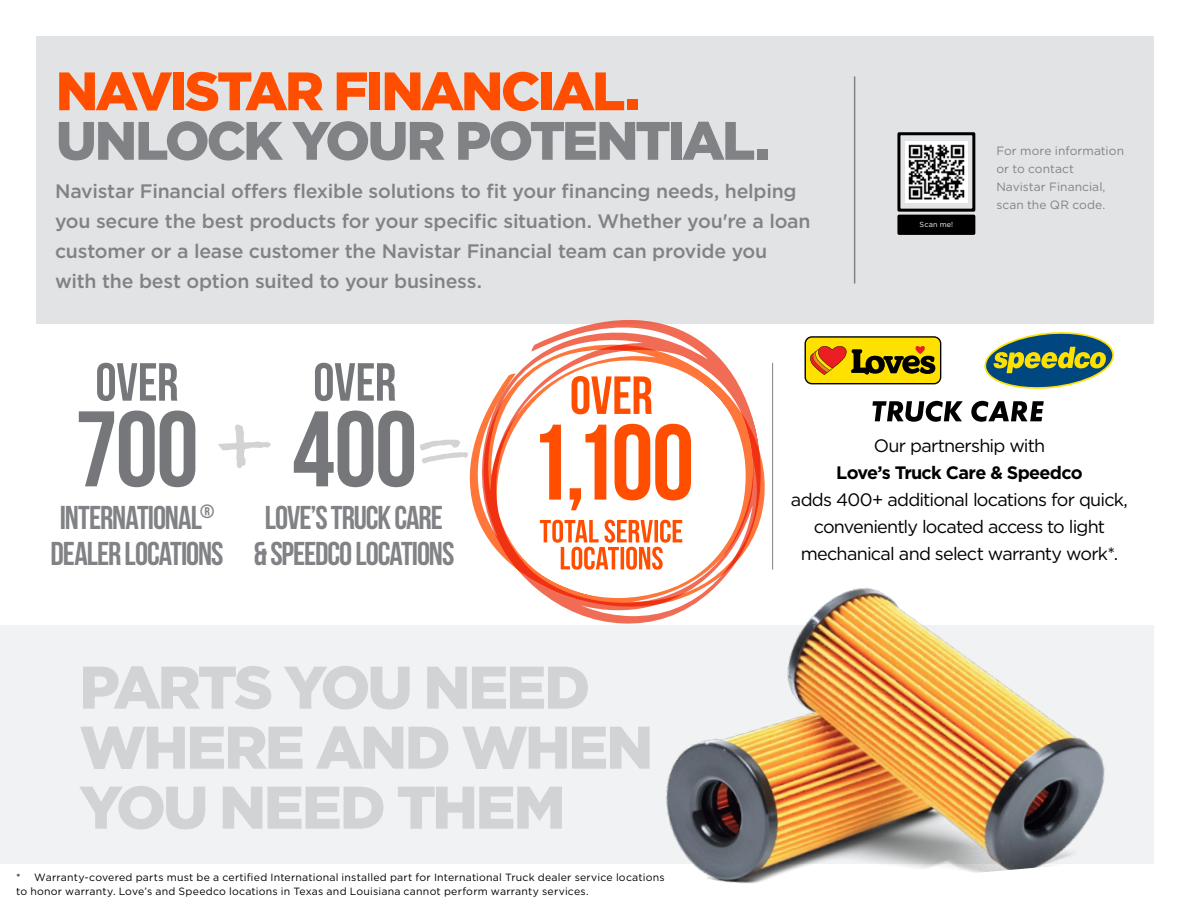
<style>
.page{position:relative;width:1188px;height:918px;background:#fff}
.page>*{position:absolute;margin:0;border:0;box-sizing:border-box;transform-origin:0 0}
.t1{font:900 60px/60px "Gotham";letter-spacing:-.04em;color:#d1d3d4}
.t2{font:900 54px "Gotham";letter-spacing:-.055em;color:#808285}
.t3{font:900 54px "Gotham";letter-spacing:-.055em;color:#ff4e00}
.t4{font:700 33px/36px "Bebas Neue";letter-spacing:-.03em;color:#808285;text-align:center}
.t5{font:500 19.5px/30px "Gotham";letter-spacing:-.01em;color:#808285}
.t6{font:18px/27px "Gotham";letter-spacing:-.045em;color:#000;text-align:center}
.t7{font:700 18px "Gotham";letter-spacing:-.04em;color:#000}
.t8{font:12px/18px "Gotham";letter-spacing:.005em;color:#808285}
.t9{font:10.5px/13.5px "Gotham";letter-spacing:.02em;color:#000}
.t10{font:7.35px "Gotham";letter-spacing:.02em;color:#fff}
</style>
<div class="page">
<div style="left:36px;top:36px;width:1118px;height:288px;background:#e2e3e4"></div>
<hr style="left:854px;top:77px;width:1px;height:206px;background:#808285">
<div style="left:897px;top:132px;width:78px;height:80px;border:3px solid #000"></div>
<img style="left:906px;top:141px;width:61px;height:62px">
<div style="left:899px;top:216px;width:75px;height:17px;background:#000"></div>
<div style="left:897px;top:215px;width:78px;height:20px;border:3px solid #000"></div>
<div style="left:0;top:625px;width:1154px;height:239px;background:#f1f2f3"></div>
<img style="left:666px;top:539px;width:439px;height:345px">
<hr style="left:772px;top:363px;width:1px;height:206px;background:#808285">
<svg style="left:218px;top:424px;width:53px;height:44px"></svg>
<svg style="left:420px;top:440px;width:42px;height:23px"></svg>
<svg style="left:536px;top:320px;width:227px;height:305px"></svg>
<svg style="left:462px;top:344px;width:305px;height:265px"></svg>
<svg style="left:79px;top:411px;width:116px;height:76px"></svg>
<svg style="left:97px;top:363px;width:80px;height:38px"></svg>
<svg style="left:294px;top:411px;width:120px;height:76px"></svg>
<svg style="left:315px;top:363px;width:80px;height:38px"></svg>
<svg style="left:540px;top:520px;width:142px;height:50px"></svg>
<svg style="left:540px;top:424px;width:151px;height:86px"></svg>
<svg style="left:572px;top:376px;width:80px;height:38px"></svg>
<svg style="left:805px;top:336px;width:136px;height:48px;background:#c19b05"></svg>
<svg style="left:984px;top:332px;width:130px;height:57px"></svg>
<svg style="left:872px;top:401px;width:91px;height:21px"></svg>
<svg style="left:971px;top:401px;width:73px;height:21px"></svg>
<h2 class="t3" style="left:56px;top:54px;width:586px">NAVISTAR FINANCIAL.</h2>
<h2 class="t2" style="left:56px;top:103px;width:716px">UNLOCK YOUR POTENTIAL.</h2>
<p class="t5" style="left:55px;top:176px;width:757px">Navistar Financial offers flexible solutions to fit your financing needs, helping you secure the best products for your specific situation. Whether you're a loan customer or a lease customer the Navistar Financial team can provide you with the best option suited to your business.</p>
<p class="t10" style="left:920px;top:220px;width:35px">Scan me!</p>
<p class="t8" style="left:996px;top:141px;width:129px">For more information or to contact<br>Navistar Financial, scan the QR code.</p>
<h3 class="t4" style="left:51px;top:499px;width:174px;text-align:left">INTERNATIONAL<sup>®<br></sup>DEALER LOCATIONS</h3>
<h3 class="t4" style="left:254px;top:499px;width:202px">LOVE’S TRUCK CARE<br>&amp; SPEEDCO LOCATIONS</h3>
<h1 class="t1" style="left:79px;top:657px;width:576px">PARTS YOU NEED<br>WHERE AND WHEN<br>YOU NEED THEM</h1>
<p class="t9" style="left:16px;top:871px;width:650px">* Warranty-covered parts must be a certified International installed part for International Truck dealer service locations to honor warranty. Love’s and Speedco locations in Texas and Louisiana cannot perform warranty services.</p>
<p class="t6" style="left:874px;top:432px;width:173px">Our partnership with</p>
<p class="t7" style="left:836px;top:461px;width:248px">Love’s Truck Care &amp; Speedco</p>
<p class="t6" style="left:791px;top:486px;width:338px">adds 400+ additional locations for quick, conveniently located access to light mechanical and select warranty work*.</p>
</div>
